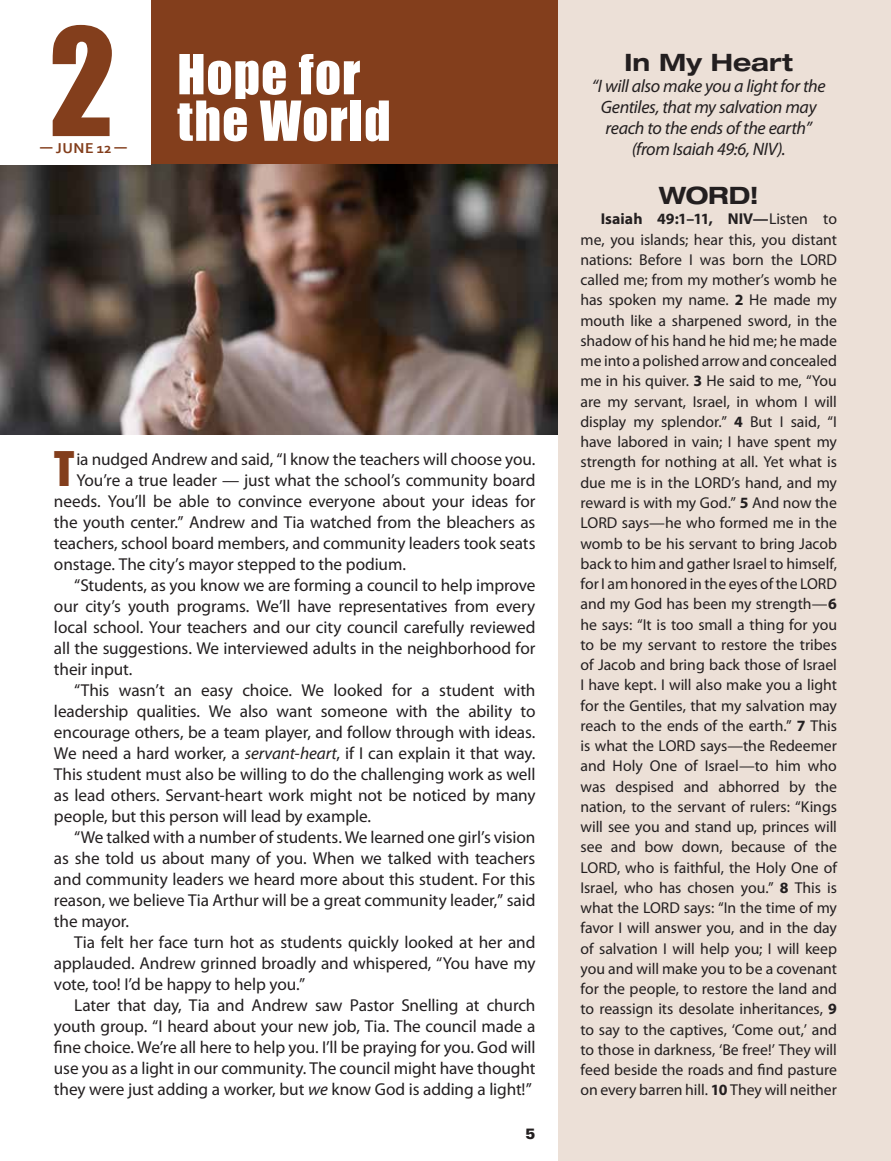
<style>
.page{position:relative;width:891px;height:1161px;background:#fff}
.page>*{position:absolute;margin:0;border:0;box-sizing:border-box;transform-origin:0 0}
.t1{font:138px "Impact";color:#833e1c;scale:.95 1}
.t2{font:51px/46.5px "Impact";letter-spacing:.02em;color:#fff}
.t3{font:43.8px "Impact";color:#833e1c}
.t4{font:700 expanded 24px "Helvetica Neue LT Std";color:#231f20}
.t5{font:italic 18px/21px "Myriad Pro";letter-spacing:-.02em;color:#231f20;text-align:center}
.t6{font:17.25px "Myriad Pro";letter-spacing:-.005em;color:#231f20}
.t7{font:15.75px/20.2px "Myriad Pro";color:#231f20;text-align:justify}
.t8{font:700 15px "Corbel";letter-spacing:.04em;color:#833e1c}
.t9{font:900 15px "Univers LT Std";color:#231f20}
.s1{font-style:italic}
.s2{font-weight:700}
</style>
<div class="page">
<div style="left:558px;top:0;width:333px;height:1161px;background:#ece0d7"></div>
<div style="left:0;top:0;width:558px;height:165px;background:#833e1c"></div>
<img style="left:0;top:165px;width:558px;height:269px">
<div style="left:0;top:0;width:151px;height:165px;background:#fff"></div>
<h1 class="t1" style="left:49px;top:-25px;width:71px">2</h1>
<p class="t8" style="left:40px;top:138px;width:88px">— JUNE 12 —</p>
<h2 class="t2" style="left:177px;top:50px;width:215px">Hope for the World</h2>
<h3 class="t3" style="left:54px;top:435px;width:22px">T</h3>
<p class="t6" style="left:76px;top:450px;width:461px">ia nudged Andrew and said, “I know the teachers will choose you.</p>
<p class="t6" style="left:76px;top:471px;width:461px">You’re a true leader — just what the school’s community board</p>
<p class="t6" style="left:54px;top:492px;width:483px">needs. You’ll be able to convince everyone about your ideas for</p>
<p class="t6" style="left:54px;top:513px;width:483px">the youth center.” Andrew and Tia watched from the bleachers as</p>
<p class="t6" style="left:54px;top:534px;width:483px">teachers, school board members, and community leaders took seats</p>
<p class="t6" style="left:54px;top:555px;width:353px">onstage. The city’s mayor stepped to the podium.</p>
<p class="t6" style="left:74px;top:576px;width:463px">“Students, as you know we are forming a council to help improve</p>
<p class="t6" style="left:54px;top:597px;width:483px">our city’s youth programs. We’ll have representatives from every</p>
<p class="t6" style="left:54px;top:618px;width:483px">local school. Your teachers and our city council carefully reviewed</p>
<p class="t6" style="left:54px;top:639px;width:483px">all the suggestions. We interviewed adults in the neighborhood for</p>
<p class="t6" style="left:54px;top:660px;width:80px">their input.</p>
<p class="t6" style="left:74px;top:681px;width:463px">“This wasn’t an easy choice. We looked for a student with</p>
<p class="t6" style="left:54px;top:702px;width:483px">leadership qualities. We also want someone with the ability to</p>
<p class="t6" style="left:54px;top:723px;width:483px">encourage others, be a team player, and follow through with ideas.</p>
<p class="t6" style="left:54px;top:744px;width:483px">We need a hard worker, a <span class="s1">servant-heart</span>, if I can explain it that way.</p>
<p class="t6" style="left:54px;top:765px;width:483px">This student must also be willing to do the challenging work as well</p>
<p class="t6" style="left:54px;top:786px;width:483px">as lead others. Servant-heart work might not be noticed by many</p>
<p class="t6" style="left:54px;top:807px;width:319px">people, but this person will lead by example.</p>
<p class="t6" style="left:74px;top:828px;width:463px">“We talked with a number of students. We learned one girl’s vision</p>
<p class="t6" style="left:54px;top:849px;width:483px">as she told us about many of you. When we talked with teachers</p>
<p class="t6" style="left:54px;top:870px;width:483px">and community leaders we heard more about this student. For this</p>
<p class="t6" style="left:54px;top:891px;width:483px">reason, we believe Tia Arthur will be a great community leader,” said</p>
<p class="t6" style="left:54px;top:912px;width:77px">the mayor.</p>
<p class="t6" style="left:74px;top:933px;width:463px">Tia felt her face turn hot as students quickly looked at her and</p>
<p class="t6" style="left:54px;top:954px;width:483px">applauded. Andrew grinned broadly and whispered, “You have my</p>
<p class="t6" style="left:54px;top:975px;width:253px">vote, too! I’d be happy to help you.”</p>
<p class="t6" style="left:74px;top:996px;width:463px">Later that day, Tia and Andrew saw Pastor Snelling at church</p>
<p class="t6" style="left:54px;top:1017px;width:483px">youth group. “I heard about your new job, Tia. The council made a</p>
<p class="t6" style="left:54px;top:1038px;width:483px">fine choice. We’re all here to help you. I’ll be praying for you. God will</p>
<p class="t6" style="left:54px;top:1059px;width:483px">use you as a light in our community. The council might have thought</p>
<p class="t6" style="left:54px;top:1080px;width:479px">they were just adding a worker, but <span class="s1">we</span> know God is adding a light!”</p>
<p class="t9" style="left:525px;top:1125px;width:12px">5</p>
<h3 class="t4" style="left:625px;top:48px;width:170px">In My Heart</h3>
<p class="t5" style="left:592px;top:76px;width:235px">“I will also make you a light for the<br>Gentiles, that my salvation may reach to the ends of the earth” (from Isaiah 49:6, NIV).</p>
<h3 class="t4" style="left:659px;top:181px;width:102px">WORD!</h3>
<p class="t7" style="left:580px;top:209px;width:258px;text-indent:20px"><span class="s2">Isaiah 49:1–11, NIV—</span>Listen to me, you islands; hear this, you distant nations: Before I was born the LORD called me; from my mother’s womb he has spoken my name. <span class="s2">2</span> He made my mouth like a sharpened sword, in the shadow of his hand he hid me; he made me into a polished arrow and concealed me in his quiver. <span class="s2">3</span> He said to me, “You are my servant, Israel, in whom I will display my splendor.” <span class="s2">4</span> But I said, “I have labored in vain; I have spent my strength for nothing at all. Yet what is due me is in the LORD’s hand, and my reward is with my God.” <span class="s2">5</span> And now the LORD says—he who formed me in the womb to be his servant to bring Jacob back to him and gather Israel to himself, for I am honored in the eyes of the LORD and my God has been my strength—<span class="s2">6 </span>he says: “It is too small a thing for you to be my servant to restore the tribes of Jacob and bring back those of Israel I have kept. I will also make you a light for the Gentiles, that my salvation may reach to the ends of the earth.” <span class="s2">7</span> This is what the LORD says—the Redeemer and Holy One of Israel—to him who was despised and abhorred by the nation, to the servant of rulers: “Kings will see you and stand up, princes will see and bow down, because of the LORD, who is faithful, the Holy One of Israel, who has chosen you.” <span class="s2">8</span> This is what the LORD says: “In the time of my favor I will answer you, and in the day of salvation I will help you; I will keep you and will make you to be a covenant for the people, to restore the land and to reassign its desolate inheritances, <span class="s2">9 </span>to say to the captives, ‘Come out,’ and to those in darkness, ‘Be free!’ They will feed beside the roads and find pasture on every barren hill. <span class="s2">10</span> They will neither</p>
</div>
